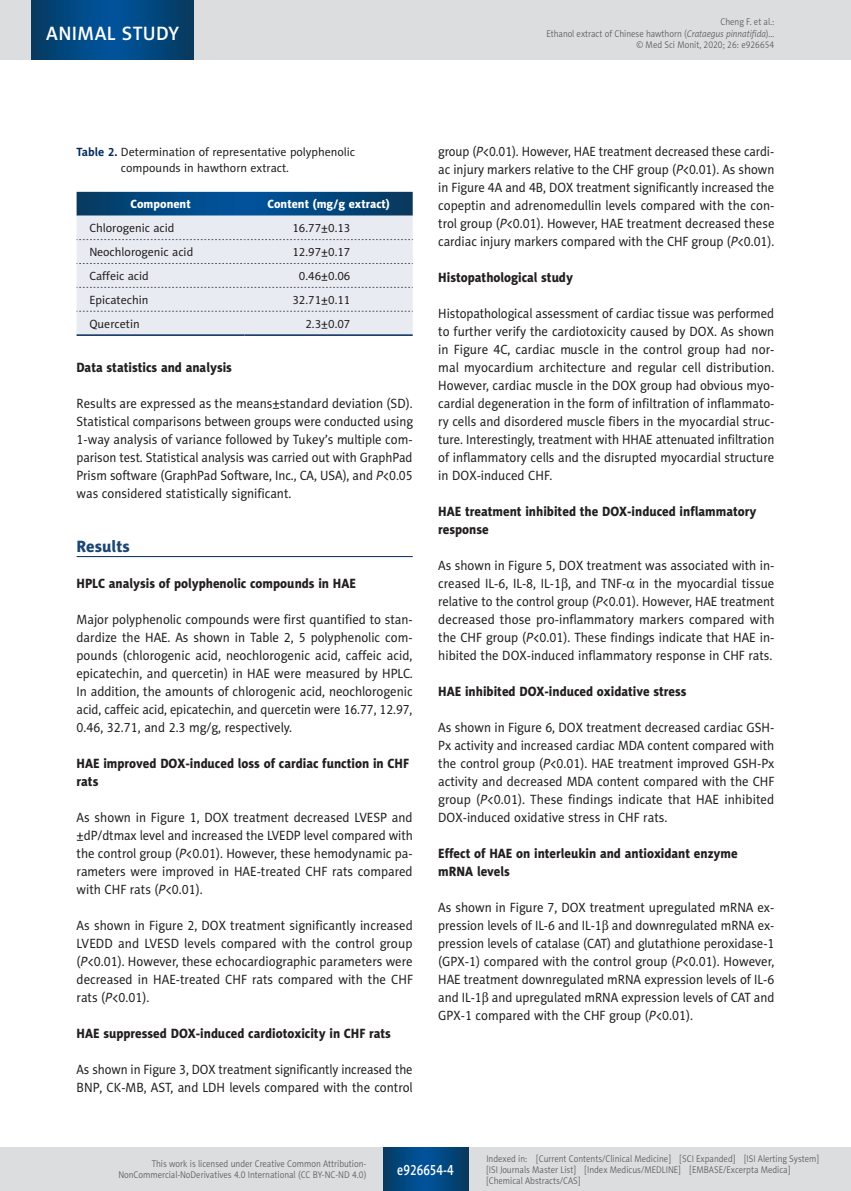
<style>
.page{position:relative;width:851px;height:1191px;background:#fff}
.page>*{position:absolute;margin:0;border:0;box-sizing:border-box;transform-origin:0 0}
.t1{font:19.5px "Naomi Sans EFN Medium";letter-spacing:.015em;color:#fff}
.MSM_Headline_1{font:16.5px "Naomi Sans EFN Heavy";color:#1a4574}
.t2{font:15px "Naomi Sans EFN Medium";color:#fff;scale:.8 1}
.MSM_Body{font:13.5px/18px "Naomi Sans EFN";color:#231f20;text-align:justify;scale:.95 1}
.MSM_Body-2{font:13.5px/18px "Naomi Sans EFN";color:#231f20;text-align:justify;scale:.94 1}
.MSM_Body-3{font:13.5px/18px "Naomi Sans EFN";color:#231f20;scale:.93 1}
.MSM_Headline_2{font:13.5px/18px "Naomi Sans EFN Heavy";color:#231f20;scale:.95 1}
.MSM_Tabela_zawartosc{font:12px "Naomi Sans EFN";color:#231f20}
.MSM_Tabela_tytul{font:12px/15.8px "Naomi Sans EFN";color:#231f20}
.MSM_Tabela_Head{font:12px "Naomi Sans EFN Heavy";color:#fff}
.t3{font:9.75px/11.2px "Naomi Sans EFN Light";color:#57585a;text-align:right;scale:.9 1}
.s1{font-style:italic}
.s2{font-weight:700;color:#00295c}
.s3{font-family:"Standard Sym L"}
</style>
<div class="page">
<hr style="left:77px;top:556px;width:335px;height:1px;background:#00295c">
<svg style="left:77px;top:192px;width:336px;height:143px;background:#c0cddc"></svg>
<hr style="left:77px;top:334px;width:167px;height:2px;background:#00295c">
<hr style="left:244px;top:334px;width:168px;height:2px;background:#00295c">
<div style="left:0;top:1148px;width:850px;height:43px;background:#dcdddf"></div>
<svg style="left:383px;top:1147px;width:85px;height:43px;background:#02477e"></svg>
<div style="left:0;top:0;width:850px;height:60px;background:#dcdddf"></div>
<hr style="left:850px;top:0;width:1px;height:60px;background:#dcdddf">
<svg style="left:32px;top:0;width:161px;height:60px;background:#02477f"></svg>
<h1 class="t1" style="left:46px;top:22px;width:134px">ANIMAL STUDY</h1>
<p class="t3" style="left:546px;top:16px;width:255px">Cheng F. et al.:<br>Ethanol extract of Chinese hawthorn (<span class="s1">Crataegus pinnatifida</span>)… © Med Sci Monit, 2020; 26: e926654</p>
<p class="MSM_Tabela_tytul" style="left:121px;top:144px;width:236px;text-indent:-44px"><span class="s2">Table 2.</span> Determination of representative polyphenolic compounds in hawthorn extract.</p>
<p class="MSM_Tabela_Head" style="left:130px;top:197px;width:62px">Component</p>
<p class="MSM_Tabela_Head" style="left:267px;top:197px;width:124px">Content (mg/g extract)</p>
<p class="MSM_Tabela_zawartosc" style="left:89px;top:221px;width:87px">Chlorogenic acid</p>
<p class="MSM_Tabela_zawartosc" style="left:292px;top:221px;width:60px">16.77±0.13</p>
<p class="MSM_Tabela_zawartosc" style="left:89px;top:245px;width:105px">Neochlorogenic acid</p>
<p class="MSM_Tabela_zawartosc" style="left:292px;top:245px;width:60px">12.97±0.17</p>
<p class="MSM_Tabela_zawartosc" style="left:89px;top:269px;width:61px">Caffeic acid</p>
<p class="MSM_Tabela_zawartosc" style="left:299px;top:269px;width:53px">0.46±0.06</p>
<p class="MSM_Tabela_zawartosc" style="left:89px;top:293px;width:61px">Epicatechin</p>
<p class="MSM_Tabela_zawartosc" style="left:292px;top:293px;width:60px">32.71±0.11</p>
<p class="MSM_Tabela_zawartosc" style="left:89px;top:316px;width:52px">Quercetin</p>
<p class="MSM_Tabela_zawartosc" style="left:305px;top:316px;width:46px">2.3±0.07</p>
<p class="MSM_Headline_2" style="left:77px;top:358px;width:165px">Data statistics and analysis</p>
<p class="MSM_Body" style="left:77px;top:394px;width:355px">Results are expressed as the means±standard deviation (SD).<br>Statistical comparisons between groups were conducted using 1-way analysis of variance followed by Tukey’s multiple com&shy;parison test. Statistical analysis was carried out with GraphPad Prism software (GraphPad Software, Inc., CA, USA), and <span class="s1">P</span>&lt;0.05 was considered statistically significant.</p>
<p class="MSM_Headline_1" style="left:77px;top:536px;width:55px">Results</p>
<p class="MSM_Headline_2" style="left:77px;top:574px;width:295px">HPLC analysis of polyphenolic compounds in HAE</p>
<p class="MSM_Body" style="left:77px;top:610px;width:355px">Major polyphenolic compounds were first quantified to stan&shy;dardize the HAE. As shown in Table 2, 5 polyphenolic com&shy;pounds (chlorogenic acid, neochlorogenic acid, caffeic acid, epicatechin, and quercetin) in HAE were measured by HPLC.<br>In addition, the amounts of chlorogenic acid, neochlorogenic acid, caffeic acid, epicatechin, and quercetin were 16.77, 12.97, 0.46, 32.71, and 2.3 mg/g, respectively.</p>
<p class="MSM_Headline_2" style="left:77px;top:754px;width:351px">HAE improved DOX-induced loss of cardiac function in CHF rats</p>
<p class="MSM_Body" style="left:77px;top:808px;width:355px">As shown in Figure 1, DOX treatment decreased LVESP and ±dP/dtmax level and increased the LVEDP level compared with the control group (<span class="s1">P</span>&lt;0.01). However, these hemodynamic pa&shy;rameters were improved in HAE-treated CHF rats compared with CHF rats (<span class="s1">P</span>&lt;0.01).</p>
<p class="MSM_Body" style="left:77px;top:916px;width:355px">As shown in Figure 2, DOX treatment significantly increased LVEDD and LVESD levels compared with the control group (<span class="s1">P</span>&lt;0.01). However, these echocardiographic parameters were decreased in HAE-treated CHF rats compared with the CHF rats (<span class="s1">P</span>&lt;0.01).</p>
<p class="MSM_Headline_2" style="left:77px;top:1024px;width:332px">HAE suppressed DOX-induced cardiotoxicity in CHF rats</p>
<p class="MSM_Body-3" style="left:77px;top:1060px;width:363px">As shown in Figure 3, DOX treatment significantly increased the<br>BNP, CK-MB, AST, and LDH levels compared with the control</p>
<p class="MSM_Body-3" style="left:438px;top:142px;width:363px;text-align:justify">group (<span class="s1">P</span>&lt;0.01). However, HAE treatment decreased these cardi&shy;ac injury markers relative to the CHF group (<span class="s1">P</span>&lt;0.01). As shown in Figure 4A and 4B, DOX treatment significantly increased the copeptin and adrenomedullin levels compared with the con&shy;trol group (<span class="s1">P</span>&lt;0.01). However, HAE treatment decreased these cardiac injury markers compared with the CHF group (<span class="s1">P</span>&lt;0.01).</p>
<p class="MSM_Headline_2" style="left:438px;top:268px;width:143px">Histopathological study</p>
<p class="MSM_Body-2" style="left:438px;top:304px;width:359px">Histopathological assessment of cardiac tissue was performed to further verify the cardiotoxicity caused by DOX. As shown in Figure 4C, cardiac muscle in the control group had nor&shy;mal myocardium architecture and regular cell distribution.<br>However, cardiac muscle in the DOX group had obvious myo&shy;cardial degeneration in the form of infiltration of inflammato&shy;ry cells and disordered muscle fibers in the myocardial struc&shy;ture. Interestingly, treatment with HHAE attenuated infiltration of inflammatory cells and the disrupted myocardial structure in DOX-induced CHF.</p>
<p class="MSM_Headline_2" style="left:438px;top:502px;width:336px">HAE treatment inhibited the DOX-induced inflammatory response</p>
<p class="MSM_Body" style="left:438px;top:556px;width:355px">As shown in Figure 5, DOX treatment was associated with in&shy;creased IL-6, IL-8, IL-1<span class="s3">b</span>, and TNF-<span class="s3">a</span> in the myocardial tissue relative to the control group (<span class="s1">P</span>&lt;0.01). However, HAE treatment decreased those pro-inflammatory markers compared with the CHF group (<span class="s1">P</span>&lt;0.01). These findings indicate that HAE in&shy;hibited the DOX-induced inflammatory response in CHF rats.</p>
<p class="MSM_Headline_2" style="left:438px;top:682px;width:263px">HAE inhibited DOX-induced oxidative stress</p>
<p class="MSM_Body" style="left:438px;top:718px;width:355px">As shown in Figure 6, DOX treatment decreased cardiac GSH-Px activity and increased cardiac MDA content compared with the control group (<span class="s1">P</span>&lt;0.01). HAE treatment improved GSH-Px activity and decreased MDA content compared with the CHF group (<span class="s1">P</span>&lt;0.01). These findings indicate that HAE inhibited DOX-induced oxidative stress in CHF rats.</p>
<p class="MSM_Headline_2" style="left:438px;top:844px;width:317px">Effect of HAE on interleukin and antioxidant enzyme mRNA levels</p>
<p class="MSM_Body" style="left:438px;top:898px;width:355px">As shown in Figure 7, DOX treatment upregulated mRNA ex&shy;pression levels of IL-6 and IL-1<span class="s3">b</span> and downregulated mRNA ex&shy;pression levels of catalase (CAT) and glutathione peroxidase-1 (GPX-1) compared with the control group (<span class="s1">P</span>&lt;0.01). However, HAE treatment downregulated mRNA expression levels of IL-6 and IL-1<span class="s3">b</span> and upregulated mRNA expression levels of CAT and GPX-1 compared with the CHF group (<span class="s1">P</span>&lt;0.01).</p>
<p class="t3" style="left:118px;top:1158px;width:277px">This work is licensed under Creative Common Attribution-<br>NonCommercial-NoDerivatives 4.0 International (CC BY-NC-ND 4.0)</p>
<p class="t2" style="left:397px;top:1160px;width:72px">e926654-4</p>
<p class="t3" style="left:486px;top:1152px;width:371px;text-align:left">Indexed in: [Current Contents/Clinical Medicine] [SCI Expanded] [ISI Alerting System] [ISI Journals Master List] [Index Medicus/MEDLINE] [EMBASE/Excerpta Medica] [Chemical Abstracts/CAS]</p>
</div>
